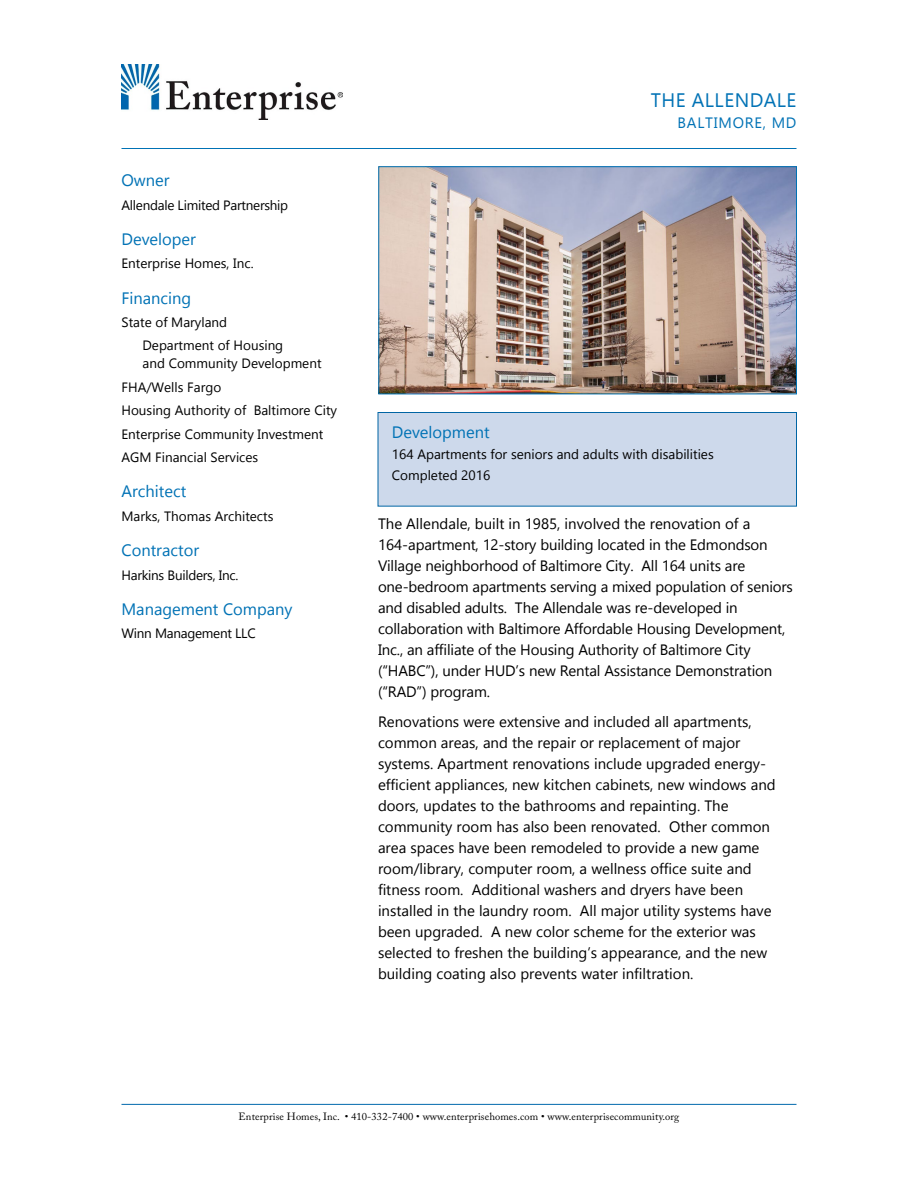
<style>
.page{position:relative;width:918px;height:1188px;background:#fff}
.page>*{position:absolute;margin:0;border:0;box-sizing:border-box;transform-origin:0 0}
.t1{font:19.5px "Gadugi";letter-spacing:.025em;color:#0072b5}
.t2{font:16.5px "Gadugi";color:#0072b5}
.t3{font:15px/21px "Gadugi";color:#000}
.t4{font:15px "Gadugi";letter-spacing:.05em;color:#0072b5}
.t5{font:13.5px/23.4px "Gadugi";color:#000}
.t6{font:13.5px "Gadugi";letter-spacing:-.02em;color:#000}
.t7{font:10.5px "Adobe Caslon Pro";letter-spacing:.01em;color:#000}
</style>
<div class="page">
<img style="left:122px;top:65px;width:221px;height:54px">
<hr style="left:122px;top:148px;width:674px;height:1px;background:#0072b5">
<hr style="left:122px;top:1104px;width:674px;height:1px;background:#0068ac">
<div style="left:378px;top:412px;width:418px;height:94px;background:#cdd9eb"></div>
<div style="left:378px;top:412px;width:419px;height:95px;border:1px solid #0065a4"></div>
<img style="left:380px;top:168px;width:415px;height:224px">
<div style="left:378px;top:166px;width:419px;height:228px;border:1px solid #0072b5"></div>
<p class="t2" style="left:122px;top:170px;width:50px">Owner</p>
<p class="t6" style="left:122px;top:197px;width:168px">Allendale Limited Partnership</p>
<p class="t2" style="left:122px;top:229px;width:76px">Developer</p>
<p class="t5" style="left:122px;top:252px;width:134px">Enterprise Homes, Inc.</p>
<p class="t2" style="left:122px;top:288px;width:71px">Financing</p>
<p class="t5" style="left:143px;top:311px;width:142px;text-indent:-21px">State of Maryland<br>Department of Housing</p>
<p class="t5" style="left:122px;top:352px;width:217px;text-indent:21px">and Community Development<br>FHA/Wells Fargo<br>Housing Authority of Baltimore City<br>Enterprise Community Investment<br>AGM Financial Services</p>
<p class="t2" style="left:122px;top:482px;width:66px">Architect</p>
<p class="t5" style="left:122px;top:504px;width:154px">Marks, Thomas Architects</p>
<p class="t2" style="left:122px;top:540px;width:79px">Contractor</p>
<p class="t6" style="left:122px;top:567px;width:118px">Harkins Builders, Inc.</p>
<p class="t2" style="left:122px;top:599px;width:173px">Management Company</p>
<p class="t6" style="left:122px;top:625px;width:136px">Winn Management LLC</p>
<h1 class="t1" style="left:651px;top:88px;width:147px">THE ALLENDALE</h1>
<p class="t4" style="left:678px;top:114px;width:120px">BALTIMORE, MD</p>
<p class="t2" style="left:392px;top:423px;width:99px">Development</p>
<p class="t5" style="left:392px;top:444px;width:323px;line-height:21px">164 Apartments for seniors and adults with disabilities<br>Completed 2016</p>
<p class="t3" style="left:378px;top:513px;width:417px">The Allendale, built in 1985, involved the renovation of a 164-apartment, 12-story building located in the Edmondson Village neighborhood of Baltimore City. All 164 units are one-bedroom apartments serving a mixed population of seniors and disabled adults. The Allendale was re-developed in collaboration with Baltimore Affordable Housing Development, Inc., an affiliate of the Housing Authority of Baltimore City (“HABC”), under HUD’s new Rental Assistance Demonstration (“RAD”) program.</p>
<p class="t3" style="left:378px;top:711px;width:399px">Renovations were extensive and included all apartments, common areas, and the repair or replacement of major systems. Apartment renovations include upgraded energy&shy;efficient appliances, new kitchen cabinets, new windows and doors, updates to the bathrooms and repainting. The community room has also been renovated. Other common area spaces have been remodeled to provide a new game room/library, computer room, a wellness office suite and fitness room. Additional washers and dryers have been installed in the laundry room. All major utility systems have been upgraded. A new color scheme for the exterior was selected to freshen the building’s appearance, and the new building coating also prevents water infiltration.</p>
<p class="t7" style="left:239px;top:1110px;width:442px">Enterprise Homes, Inc. • 410-332-7400 • www.enterprisehomes.com • www.enterprisecommunity.org</p>
</div>
